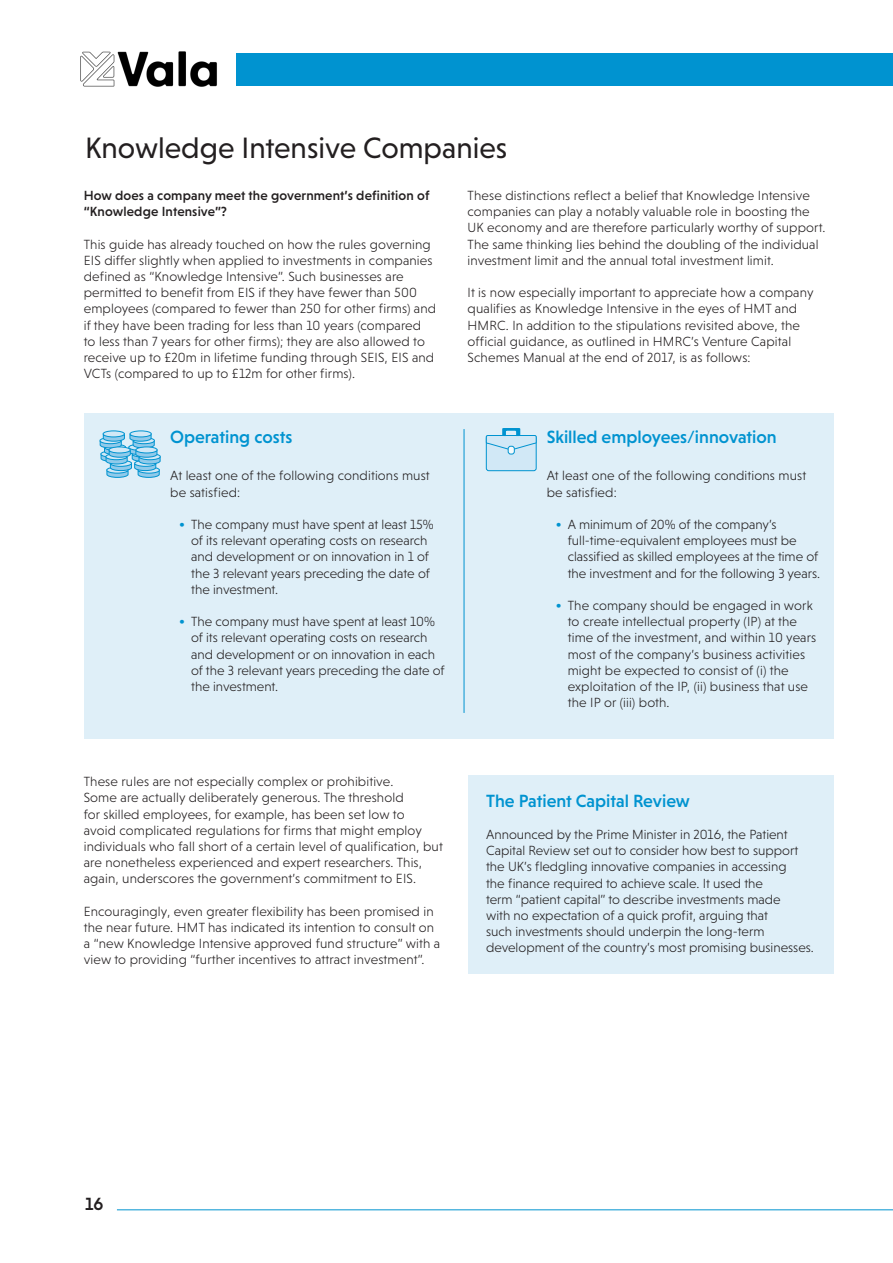
<style>
.page{position:relative;width:893px;height:1263px;background:#fff}
.page>*{position:absolute;margin:0;border:0;box-sizing:border-box;transform-origin:0 0}
.t1{font:30px "Niveau Grotesk";color:#231f20}
.t2{font:500 18px "Niveau Grotesk";color:#0093d0}
.t3{font:500 18px "Niveau Grotesk";color:#231f20}
.t4{font:300 13.5px/16.2px "Niveau Grotesk";letter-spacing:.01em;color:#231f20}
.t5{font:500 13.5px/16.2px "Niveau Grotesk";letter-spacing:.01em;color:#231f20}
.s1{font-weight:700;font-size:15px;color:#0093d0}
</style>
<div class="page">
<div style="left:236px;top:53px;width:657px;height:33px;background:#0093d0"></div>
<hr style="left:117px;top:1209px;width:776px;height:1px;background:#0093d0">
<img style="left:80px;top:51px;width:137px;height:36px">
<div style="left:468px;top:775px;width:365px;height:198px;background:#dfeff8"></div>
<div style="left:84px;top:413px;width:749px;height:325px;background:#dfeff8"></div>
<div style="left:103px;top:431px;width:21px;height:6px;background:#d1e8f6;border-radius:50%"></div>
<div style="left:103px;top:431px;width:22px;height:6px;border:1px solid #0093d0;border-radius:50%"></div>
<div style="left:130px;top:431px;width:21px;height:6px;background:#d1e8f6;border-radius:50%"></div>
<div style="left:130px;top:431px;width:22px;height:6px;border:1px solid #0093d0;border-radius:50%"></div>
<svg style="left:99px;top:434px;width:62px;height:44px"></svg>
<div style="left:136px;top:447px;width:21px;height:6px;background:#d1e8f6;border-radius:50%"></div>
<div style="left:136px;top:447px;width:22px;height:6px;border:1px solid #0093d0;border-radius:50%"></div>
<div style="left:486px;top:435px;width:50px;height:36px;background:#d1e8f6;border-radius:2px"></div>
<div style="left:486px;top:435px;width:50px;height:36px;border:1px solid #0093d0;border-radius:2px"></div>
<div style="left:508px;top:446px;width:6px;height:8px;background:#f4fafc;border-radius:2px"></div>
<div style="left:508px;top:446px;width:7px;height:8px;border:1px solid #0093d0;border-radius:2px"></div>
<svg style="left:486px;top:428px;width:51px;height:22px"></svg>
<hr style="left:464px;top:429px;width:1px;height:284px;background:#0093d0">
<h1 class="t1" style="left:85px;top:130px;width:424px">Knowledge Intensive Companies</h1>
<p class="t5" style="left:84px;top:187px;width:347px">How does a company meet the government’s definition of “Knowledge Intensive”?</p>
<p class="t4" style="left:84px;top:236px;width:354px">This guide has already touched on how the rules governing EIS differ slightly when applied to investments in companies defined as “Knowledge Intensive”. Such businesses are permitted to benefit from EIS if they have fewer than 500 employees (compared to fewer than 250 for other firms) and if they have been trading for less than 10 years (compared to less than 7 years for other firms); they are also allowed to receive up to £20m in lifetime funding through SEIS, EIS and VCTs (compared to up to £12m for other firms).</p>
<h2 class="t2" style="left:170px;top:426px;width:124px">Operating costs</h2>
<p class="t4" style="left:170px;top:468px;width:261px">At least one of the following conditions must be satisfied:</p>
<p class="t4" style="left:191px;top:516px;width:244px;text-indent:-12px"><span class="s1">•</span> The company must have spent at least 15% of its relevant operating costs on research and development or on innovation in 1 of the 3 relevant years preceding the date of the investment.</p>
<p class="t4" style="left:191px;top:613px;width:255px;text-indent:-12px"><span class="s1">•</span> The company must have spent at least 10% of its relevant operating costs on research and development or on innovation in each of the 3 relevant years preceding the date of the investment.</p>
<p class="t4" style="left:468px;top:187px;width:359px">These distinctions reflect a belief that Knowledge Intensive companies can play a notably valuable role in boosting the UK economy and are therefore particularly worthy of support.<br>The same thinking lies behind the doubling of the individual investment limit and the annual total investment limit.</p>
<p class="t4" style="left:468px;top:284px;width:347px">It is now especially important to appreciate how a company qualifies as Knowledge Intensive in the eyes of HMT and HMRC. In addition to the stipulations revisited above, the official guidance, as outlined in HMRC’s Venture Capital Schemes Manual at the end of 2017, is as follows:</p>
<h2 class="t2" style="left:547px;top:426px;width:232px">Skilled employees/innovation</h2>
<p class="t4" style="left:547px;top:468px;width:261px">At least one of the following conditions must be satisfied:</p>
<p class="t4" style="left:568px;top:516px;width:254px;text-indent:-12px"><span class="s1">•</span> A minimum of 20% of the company’s full-time-equivalent employees must be classified as skilled employees at the time of the investment and for the following 3 years.</p>
<p class="t4" style="left:568px;top:597px;width:250px;text-indent:-12px"><span class="s1">•</span> The company should be engaged in work to create intellectual property (IP) at the time of the investment, and within 10 years most of the company’s business activities might be expected to consist of (i) the exploitation of the IP, (ii) business that use the IP or (iii) both.</p>
<p class="t4" style="left:84px;top:773px;width:361px">These rules are not especially complex or prohibitive.<br>Some are actually deliberately generous. The threshold<br>for skilled employees, for example, has been set low to<br>avoid complicated regulations for firms that might employ individuals who fall short of a certain level of qualification, but are nonetheless experienced and expert researchers. This, again, underscores the government’s commitment to EIS.</p>
<p class="t4" style="left:84px;top:903px;width:358px">Encouragingly, even greater flexibility has been promised in the near future. HMT has indicated its intention to consult on a “new Knowledge Intensive approved fund structure” with a view to providing “further incentives to attract investment”.</p>
<h2 class="t2" style="left:486px;top:790px;width:205px">The Patient Capital Review</h2>
<p class="t4" style="left:486px;top:826px;width:329px">Announced by the Prime Minister in 2016, the Patient Capital Review set out to consider how best to support the UK’s fledgling innovative companies in accessing<br>the finance required to achieve scale. It used the<br>term “patient capital” to describe investments made<br>with no expectation of a quick profit, arguing that<br>such investments should underpin the long-term development of the country’s most promising businesses.</p>
<h2 class="t3" style="left:85px;top:1194px;width:20px">16</h2>
</div>
